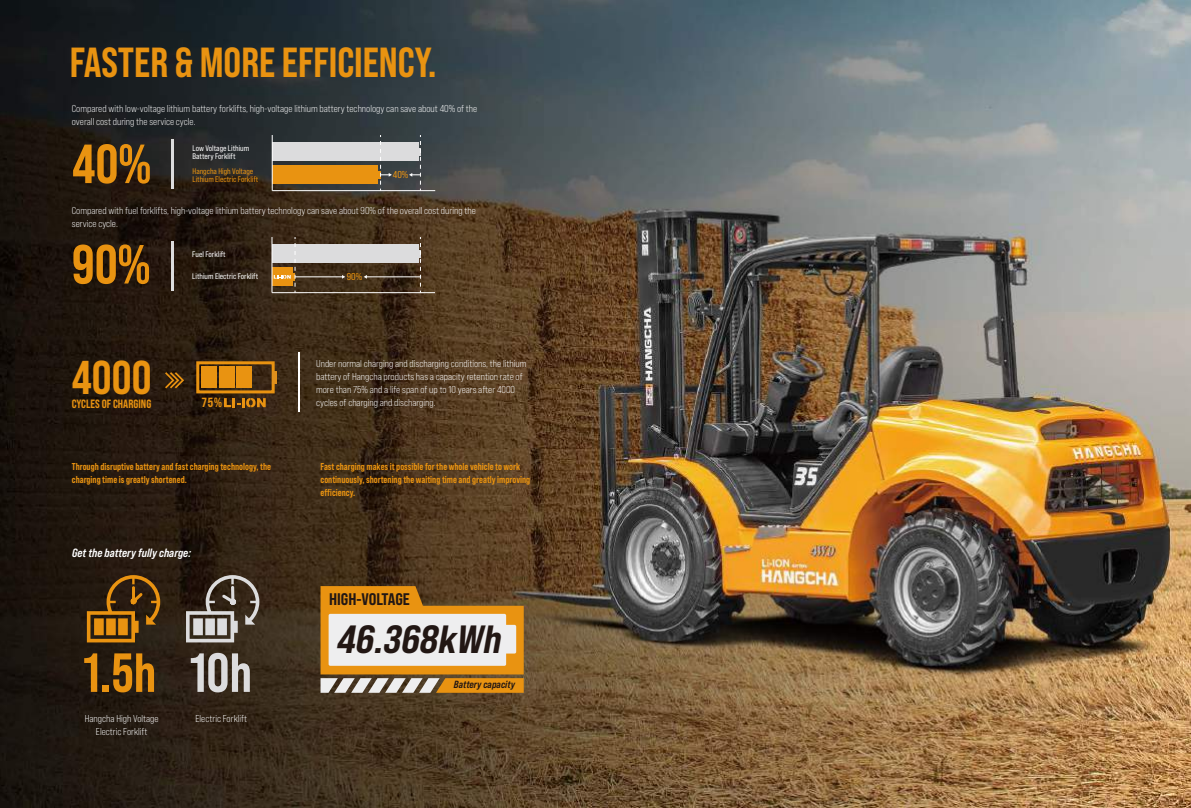
<style>
.page{position:relative;width:1191px;height:808px;background:#fff}
.page>*{position:absolute;margin:0;border:0;box-sizing:border-box;transform-origin:0 0}
.t1{font:55px "Bebas Neue Pro Sm E Eb";color:#e99311;scale:.93 1}
.t2{font:47.3px "Bebas Neue Pro Sm E Eb";color:#e99311;scale:.93 1}
.t3{font:42px "Bebas Neue Pro Sm E Eb";color:#e99311;scale:.93 1}
.t4{font:italic 39.3px "Bebas Neue Pro Sm E Eb";color:#221714;scale:1.05 1}
.t5{font:16.8px "Bebas Neue Pro Sm E Eb";color:#221714}
.t6{font:13.3px "Bebas Neue Pro Sm E Eb";color:#e99311;scale:.93 1}
.t7{font:12px "Bebas Neue Pro Sm E Bd It";color:#fff}
.t8{font:12px "Bebas Neue Pro Sm E Eb";color:#e99311;scale:.93 1}
.t9{font:10.4px "Bebas Neue Pro Sm E Bd It";color:#221714}
.t10{font:10px/13px "Bebas Neue Pro Sm E Bk";color:#fff}
.t11{font:10px/13px "Bebas Neue Pro Sm E Eb";color:#e99311;scale:.93 1}
.t12{font:10px "Bebas Neue Pro Sm E Rg";color:#e99311}
.t13{font:8.1px/8.6px "Bebas Neue Pro Sm E Rg";color:#fff}
.t14{font:8.1px "Bebas Neue Pro Sm E Rg";color:#e99311}
.s1{color:#dcdcdd}
</style>
<div class="page">
<img style="left:0;top:0;width:1191px;height:808px">
<div style="left:272px;top:143px;width:146px;height:18px;background:#dcdcdd"></div>
<div style="left:272px;top:165px;width:105px;height:19px;background:#e99311"></div>
<hr style="left:272px;top:135px;width:1px;height:56px;background:#fff">
<hr style="left:272px;top:190px;width:163px;height:1px;background:#fff">
<hr style="left:272px;top:292px;width:163px;height:1px;background:#fff">
<div style="left:272px;top:245px;width:146px;height:18px;background:#dcdcdd"></div>
<svg style="left:272px;top:267px;width:2px;height:19px"></svg>
<hr style="left:271px;top:237px;width:1px;height:56px;background:#fff">
<svg style="left:416px;top:237px;width:5px;height:56px"></svg>
<hr style="left:171px;top:241px;width:2px;height:50px;background:#dcdcdd">
<hr style="left:171px;top:140px;width:2px;height:49px;background:#dcdcdd">
<svg style="left:87px;top:575px;width:73px;height:67px"></svg>
<svg style="left:186px;top:575px;width:73px;height:67px"></svg>
<svg style="left:376px;top:135px;width:16px;height:56px"></svg>
<svg style="left:409px;top:135px;width:12px;height:56px"></svg>
<hr style="left:295px;top:276px;width:47px;height:1px;background:#fff">
<svg style="left:342px;top:275px;width:3px;height:4px"></svg>
<hr style="left:366px;top:276px;width:54px;height:1px;background:#fff">
<svg style="left:274px;top:237px;width:22px;height:56px"></svg>
<div style="left:196px;top:361px;width:79px;height:32px;border:3px solid #e99311"></div>
<div style="left:202px;top:366px;width:15px;height:22px;background:#e99311"></div>
<div style="left:219px;top:366px;width:15px;height:22px;background:#e99311"></div>
<div style="left:236px;top:366px;width:16px;height:22px;background:#e99311"></div>
<hr style="left:273px;top:371px;width:4px;height:13px;background:#e0901c">
<hr style="left:298px;top:352px;width:2px;height:60px;background:#fff">
<svg style="left:165px;top:372px;width:19px;height:16px"></svg>
<svg style="left:224px;top:398px;width:42px;height:9px"></svg>
<svg style="left:320px;top:586px;width:204px;height:107px"></svg>
<h3 class="t3" style="left:70px;top:37px;width:396px">FASTER &amp; MORE EFFICIENCY.</h3>
<p class="t10" style="left:72px;top:102px;width:407px">Compared with low-voltage lithium battery forklifts, high-voltage lithium battery technology can save about 40% of the overall cost during the service cycle.</p>
<h1 class="t1" style="left:72px;top:131px;width:86px">40%</h1>
<p class="t13" style="left:192px;top:143px;width:58px">Low Voltage Lithium<br>Battery Forklift</p>
<p class="t14" style="left:192px;top:166px;width:62px">Hangcha High Voltage</p>
<p class="t14" style="left:192px;top:174px;width:67px">Lithium Electric Forklift</p>
<p class="t12" style="left:393px;top:169px;width:17px">40%</p>
<p class="t10" style="left:72px;top:203px;width:405px">Compared with fuel forklifts, high-voltage lithium battery technology can save about 90% of the overall cost during the service cycle.</p>
<h1 class="t1" style="left:72px;top:231px;width:86px">90%</h1>
<p class="t13" style="left:192px;top:249px;width:35px">Fuel Forklift</p>
<p class="t13" style="left:192px;top:272px;width:67px">Lithium Electric Forklift</p>
<h2 class="t2" style="left:72px;top:349px;width:87px">4000</h2>
<p class="t8" style="left:72px;top:396px;width:87px">CYCLES OF CHARGING</p>
<h3 class="t6" style="left:202px;top:395px;width:23px">75%</h3>
<p class="t12" style="left:347px;top:271px;width:17px">90%</p>
<p class="t10" style="left:316px;top:356px;width:212px">Under normal charging and discharging conditions, the lithium battery of Hangcha products has a capacity retention rate of more than 75% and a life span of up to 10 years after 4000 cycles of charging and discharging.</p>
<p class="t11" style="left:72px;top:459px;width:216px">Through disruptive battery and fast charging technology, the charging time is greatly shortened.</p>
<p class="t11" style="left:320px;top:459px;width:227px">Fast charging makes it possible for the whole vehicle to work continuously, shortening the waiting time and greatly improving efficiency.</p>
<p class="t7" style="left:72px;top:546px;width:120px">Get the battery fully charge:</p>
<h1 class="t1" style="left:83px;top:640px;width:183px">1.5h <span class="s1">10h</span></h1>
<p class="t10" style="left:85px;top:712px;width:75px;text-align:center">Hangcha High Voltage<br>Electric Forklift</p>
<p class="t10" style="left:195px;top:712px;width:53px">Electric Forklift</p>
<h3 class="t5" style="left:329px;top:589px;width:82px">HIGH-VOLTAGE</h3>
<h3 class="t4" style="left:335px;top:616px;width:166px">46.368kWh</h3>
<p class="t9" style="left:454px;top:678px;width:63px">Battery capacity</p>
</div>
